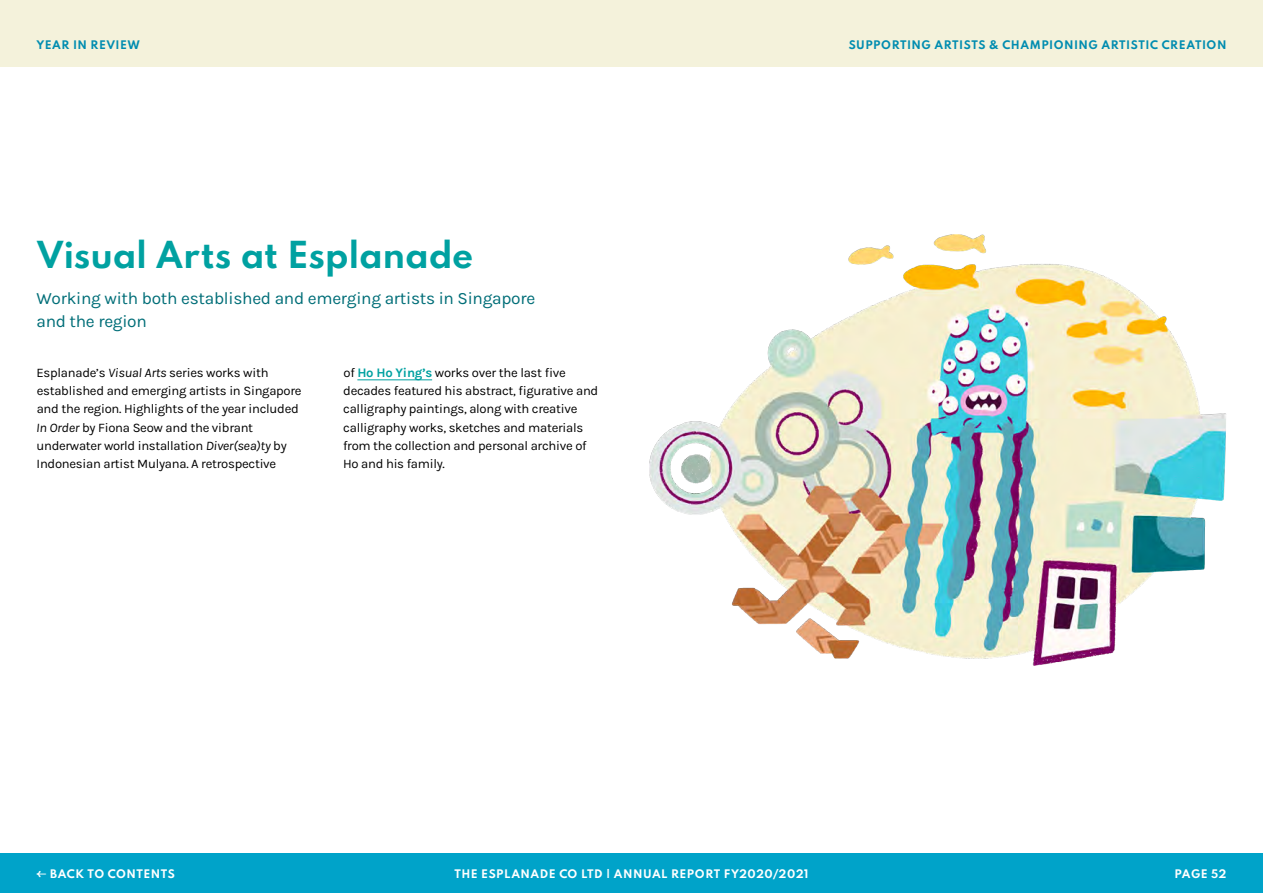
<style>
.page{position:relative;width:1263px;height:893px;background:#fff}
.page>*{position:absolute;margin:0;border:0;box-sizing:border-box;transform-origin:0 0}
.t1{font:700 33px "Spartan";letter-spacing:-.01em;color:#00a1a1}
.t2{font:17.25px/22.8px "Karla";letter-spacing:-.015em;color:#006e78}
.t3{font:13.05px/18.1px "Karla";letter-spacing:-.02em;color:#000}
.t4{font:700 10.5px "Spartan";letter-spacing:.05em;color:#fff}
.t5{font:700 10.5px "Spartan";letter-spacing:.05em;color:#008cb0}
.s1{font-style:italic}
.s2{font-weight:700;color:#00a1a1}
.s3{font-family:"NN Forever Grotesk STD";font-weight:900}
</style>
<div class="page">
<div style="left:0;top:0;width:1263px;height:67px;background:#f4f2db"></div>
<div style="left:0;top:854px;width:1263px;height:39px;background:#00a3c9"></div>
<img style="left:650px;top:234px;width:576px;height:431px">
<hr style="left:357px;top:379px;width:75px;height:1px;background:#00a1a1">
<p class="t5" style="left:36px;top:37px;width:15px">Year</p>
<p class="t5" style="left:73px;top:37px;width:2px">in</p>
<p class="t5" style="left:91px;top:37px;width:13px">Review</p>
<p class="t5" style="left:849px;top:37px;width:379px">SUPPORTING ARTISTS &amp; CHAMPIONING ARTISTIC CREATION</p>
<h1 class="t1" style="left:36px;top:229px;width:439px">Visual Arts at Esplanade</h1>
<h2 class="t2" style="left:36px;top:286px;width:500px">Working with both established and emerging artists in Singapore and the region</h2>
<p class="t3" style="left:36px;top:363px;width:267px">Esplanade’s <span class="s1">Visual Arts</span> series works with established and emerging artists in Singapore and the region. Highlights of the year included <span class="s1">In Order</span> by Fiona Seow and the vibrant underwater world installation <span class="s1">Diver(sea)ty</span> by Indonesian artist Mulyana. A retrospective</p>
<p class="t3" style="left:343px;top:363px;width:257px">of <span class="s2">Ho Ho Ying’s</span> works over the last five decades featured his abstract, figurative and calligraphy paintings, along with creative calligraphy works, sketches and materials from the collection and personal archive of Ho and his family.</p>
<p class="t4" style="left:36px;top:866px;width:140px"><span class="s3">←</span> BACK TO CONTENTS</p>
<p class="t4" style="left:454px;top:866px;width:356px">THE ESPLANADE CO LTD | ANNUAL REPORT FY2020/2021</p>
<p class="t4" style="left:1174px;top:866px;width:53px">PAGE 52</p>
</div>
